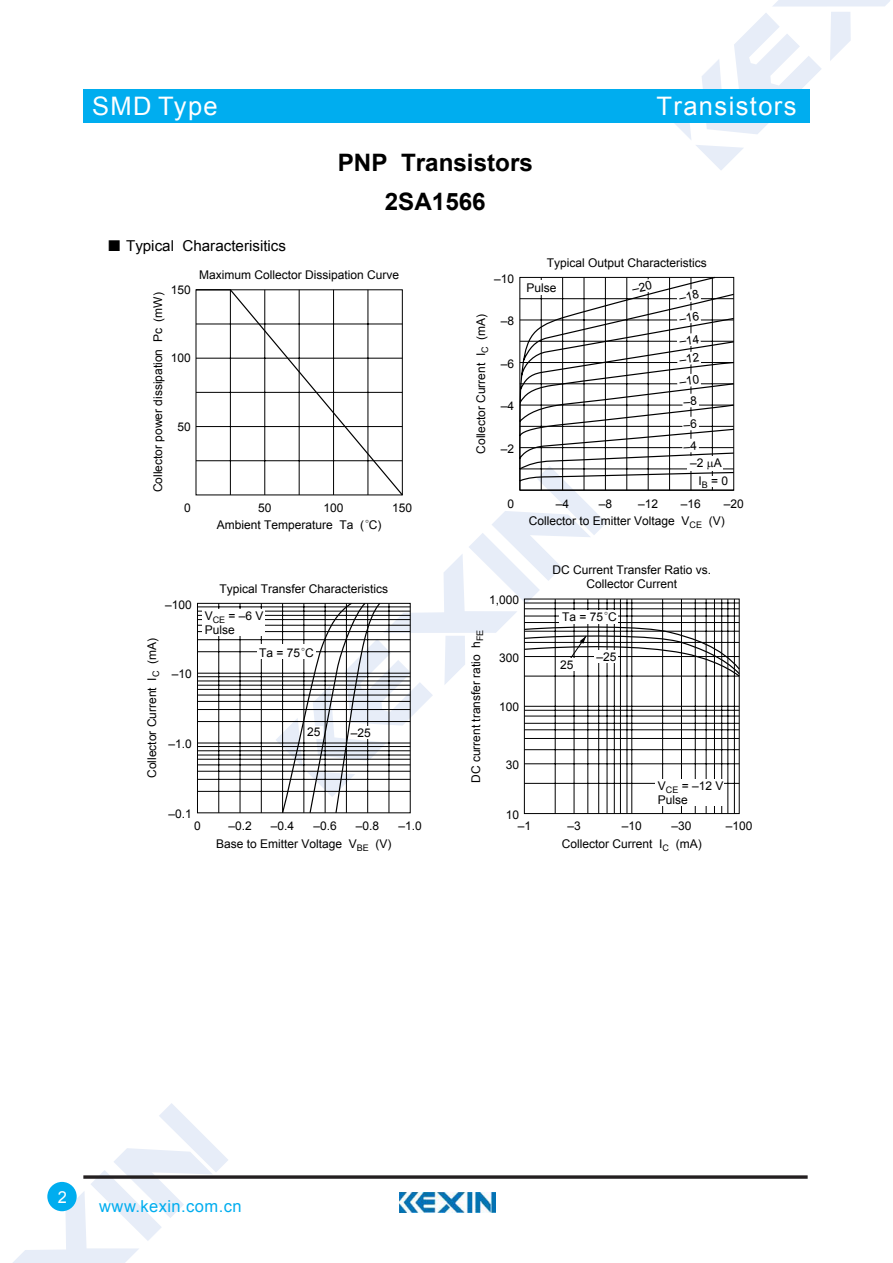
<style>
.page{position:relative;width:893px;height:1263px;background:#fff}
.page>*{position:absolute;margin:0;border:0;box-sizing:border-box;transform-origin:0 0}
.t1{font:25.5px "Arial";letter-spacing:.055em;color:#fff}
.t2{font:700 24px/39.3px "Arial";color:#000;text-align:center}
.t3{font:16.5px "Arial";letter-spacing:.025em;color:#00adef}
.t4{font:16.5px "Arial";color:#fff}
.t5{font:15px "Arial";color:#000}
.t6{font:12px/14.2px "Arial";color:#000}
.t7{font:300 12px "Adobe Song Std";color:#000}
.s1{font-family:"Sim Sun"}
</style>
<div class="page">
<svg style="left:674px;top:0;width:216px;height:170px"></svg>
<svg style="left:13px;top:1103px;width:215px;height:160px"></svg>
<div style="left:83px;top:89px;width:726px;height:34px;background:#00adef"></div>
<svg style="left:83px;top:1175px;width:725px;height:4px;background:#433f40"></svg>
<div style="left:47px;top:1182px;width:30px;height:29px;background:#00adef;border-radius:50%"></div>
<img style="left:400px;top:1193px;width:95px;height:20px">
<svg style="left:195px;top:279px;width:545px;height:535px"></svg>
<h1 class="t1" style="left:92px;top:89px;width:127px">SMD Type</h1>
<p class="t5" style="left:107px;top:236px;width:181px"><span class="s1">■</span> Typical Characterisitics</p>
<h2 class="t2" style="left:338px;top:143px;width:197px">PNP Transistors<br>2SA1566</h2>
<h1 class="t1" style="left:657px;top:89px;width:141px">Transistors</h1>
<p class="t6" style="left:171px;top:283px;width:22px">150</p>
<p class="t6" style="left:151px;top:492px;width:202px;rotate:-90deg">Collector power dissipation Pc (mW)</p>
<p class="t6" style="left:171px;top:351px;width:22px">100</p>
<p class="t6" style="left:177px;top:419px;width:15px">50</p>
<p class="t6" style="left:199px;top:268px;width:202px">Maximum Collector Dissipation Curve</p>
<p class="t6" style="left:184px;top:500px;width:8px">0</p>
<p class="t6" style="left:258px;top:500px;width:15px">50</p>
<p class="t6" style="left:323px;top:500px;width:22px">100</p>
<p class="t6" style="left:392px;top:500px;width:22px">150</p>
<p class="t6" style="left:217px;top:517px;width:166px">Ambient Temperature Ta ( C)</p>
<p class="t7" style="left:364px;top:512px;width:13px">。</p>
<p class="t6" style="left:165px;top:597px;width:28px">–100</p>
<p class="t6" style="left:145px;top:778px;width:141px;rotate:-90deg">Collector Current I<sub>C</sub> (mA)</p>
<p class="t6" style="left:172px;top:667px;width:22px">–10</p>
<p class="t6" style="left:169px;top:737px;width:25px">–1.0</p>
<p class="t6" style="left:169px;top:807px;width:25px">–0.1</p>
<p class="t6" style="left:219px;top:581px;width:170px">Typical Transfer Characteristics</p>
<p class="t6" style="left:205px;top:609px;width:60px">V<sub>CE</sub> = –6 V<br>Pulse</p>
<p class="t6" style="left:259px;top:646px;width:56px">Ta = 75 C</p>
<p class="t7" style="left:300px;top:640px;width:13px">。</p>
<p class="t6" style="left:307px;top:725px;width:15px">25</p>
<p class="t6" style="left:351px;top:726px;width:22px">–25</p>
<p class="t6" style="left:194px;top:819px;width:8px">0</p>
<p class="t6" style="left:228px;top:819px;width:25px">–0.2</p>
<p class="t6" style="left:271px;top:819px;width:25px">–0.4</p>
<p class="t6" style="left:313px;top:819px;width:25px">–0.6</p>
<p class="t6" style="left:356px;top:819px;width:25px">–0.8</p>
<p class="t6" style="left:398px;top:819px;width:25px">–1.0</p>
<p class="t6" style="left:216px;top:836px;width:177px">Base to Emitter Voltage V<sub>BE</sub> (V)</p>
<p class="t6" style="left:494px;top:272px;width:22px">–10</p>
<p class="t6" style="left:501px;top:314px;width:15px">–8</p>
<p class="t6" style="left:501px;top:357px;width:15px">–6</p>
<p class="t6" style="left:501px;top:399px;width:15px">–4</p>
<p class="t6" style="left:501px;top:442px;width:15px">–2</p>
<p class="t6" style="left:474px;top:454px;width:141px;rotate:-90deg">Collector Current I<sub>C</sub> (mA)</p>
<p class="t6" style="left:547px;top:255px;width:162px">Typical Output Characteristics</p>
<p class="t6" style="left:526px;top:281px;width:32px">Pulse</p>
<p class="t6" style="left:690px;top:456px;width:33px">–2 A</p>
<p class="t6" style="left:698px;top:473px;width:31px">I<sub>B</sub> = 0</p>
<p class="t6" style="left:508px;top:496px;width:8px">0</p>
<p class="t6" style="left:556px;top:496px;width:15px">–4</p>
<p class="t6" style="left:599px;top:496px;width:15px">–8</p>
<p class="t6" style="left:638px;top:496px;width:22px">–12</p>
<p class="t6" style="left:681px;top:496px;width:22px">–16</p>
<p class="t6" style="left:724px;top:496px;width:22px">–20</p>
<p class="t6" style="left:529px;top:514px;width:197px">Collector to Emitter Voltage V<sub>CE</sub> (V)</p>
<p class="t6" style="left:489px;top:593px;width:32px">1,000</p>
<p class="t6" style="left:469px;top:783px;width:155px;rotate:-90deg">DC current transfer ratio h<sub>FE</sub></p>
<p class="t6" style="left:499px;top:650px;width:22px">300</p>
<p class="t6" style="left:499px;top:700px;width:22px">100</p>
<p class="t6" style="left:506px;top:758px;width:15px">30</p>
<p class="t6" style="left:506px;top:808px;width:15px">10</p>
<p class="t6" style="left:552px;top:563px;width:160px;text-align:center">DC Current Transfer Ratio vs.<br>Collector Current</p>
<p class="t7" style="left:603px;top:605px;width:13px">。</p>
<p class="t6" style="left:562px;top:610px;width:56px">Ta = 75 C</p>
<p class="t6" style="left:560px;top:657px;width:15px">25</p>
<p class="t6" style="left:596px;top:650px;width:22px">–25</p>
<p class="t6" style="left:658px;top:779px;width:67px">V<sub>CE</sub> = –12 V<br>Pulse</p>
<p class="t6" style="left:518px;top:819px;width:15px">–1</p>
<p class="t6" style="left:567px;top:819px;width:15px">–3</p>
<p class="t6" style="left:622px;top:819px;width:22px">–10</p>
<p class="t6" style="left:671px;top:819px;width:22px">–30</p>
<p class="t6" style="left:726px;top:819px;width:28px">–100</p>
<p class="t6" style="left:562px;top:836px;width:141px">Collector Current I<sub>C</sub> (mA)</p>
<h3 class="t4" style="left:58px;top:1186px;width:11px">2</h3>
<h3 class="t3" style="left:99px;top:1196px;width:144px">www.kexin.com.cn</h3>
</div>
